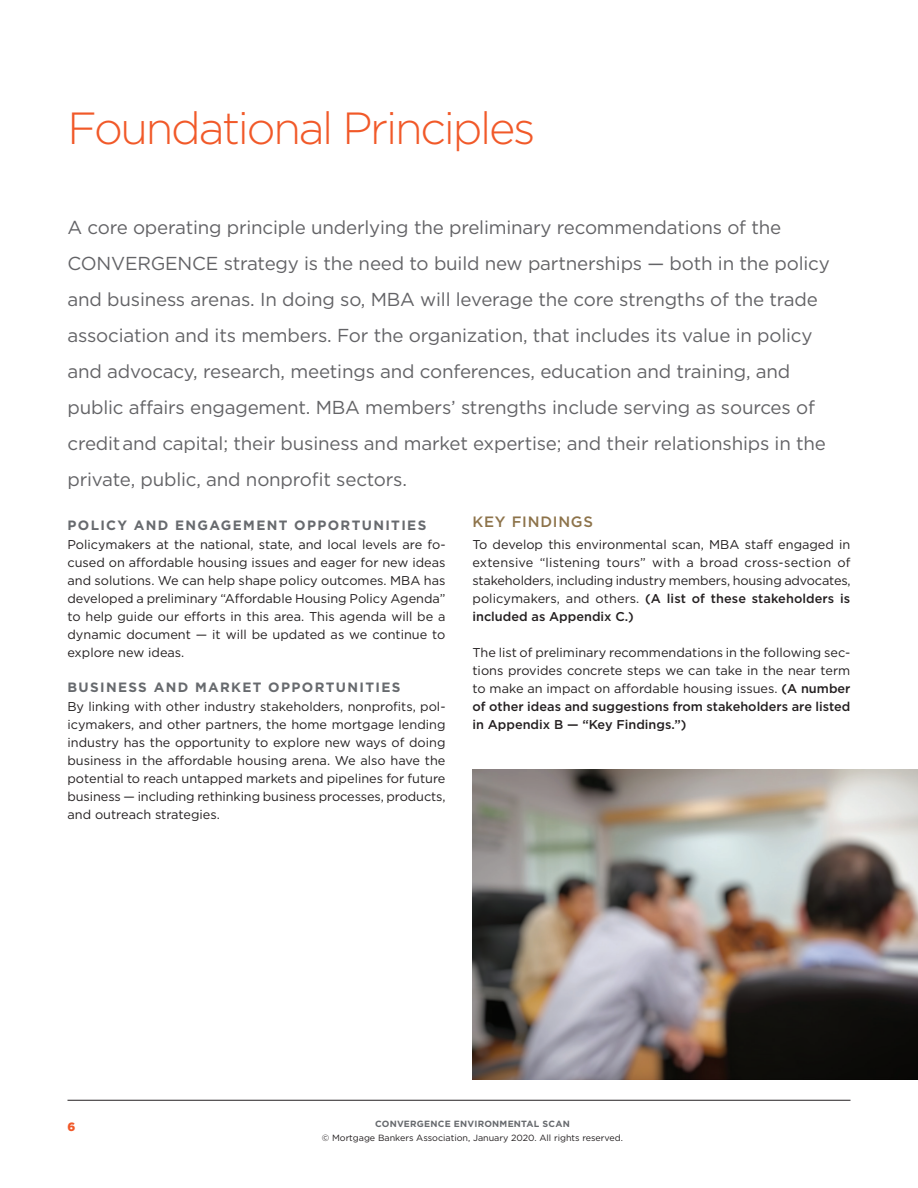
<style>
.page{position:relative;width:918px;height:1188px;background:#fff}
.page>*{position:absolute;margin:0;border:0;box-sizing:border-box;transform-origin:0 0}
.t1{font:300 45px "Gotham";letter-spacing:-.05em;color:#f15929}
.t2{font:18.75px/36px "Gotham";letter-spacing:-.01em;color:#636366}
.t3{font:500 15px "Gotham";letter-spacing:.05em;color:#8d734a}
.t4{font:700 13.5px "Gotham";letter-spacing:.1em;color:#676a6e}
.t5{font:12.75px/18px "Gotham";letter-spacing:-.005em;color:#231f20;text-align:justify}
.t6{font:900 12px "Gotham";color:#f15929}
.t7{font:9px "Gotham";color:#231f20}
.t8{font:700 9px "Gotham";letter-spacing:.025em;color:#676a6e}
.s1{font-weight:500}
</style>
<div class="page">
<hr style="left:68px;top:1100px;width:782px;height:1px;background:#231f20">
<img style="left:472px;top:770px;width:446px;height:310px">
<h1 class="t1" style="left:68px;top:100px;width:470px">Foundational Principles</h1>
<p class="t2" style="left:68px;top:209px;width:764px">A core operating principle underlying the preliminary recommendations of the CONVERGENCE strategy is the need to build new partnerships — both in the policy and business arenas. In doing so, MBA will leverage the core strengths of the trade association and its members. For the organization, that includes its value in policy and advocacy, research, meetings and conferences, education and training, and public affairs engagement. MBA members’ strengths include serving as sources of credit and capital; their business and market expertise; and their relationships in the private, public, and nonprofit sectors.</p>
<p class="t4" style="left:68px;top:516px;width:360px">POLICY AND ENGAGEMENT OPPORTUNITIES</p>
<p class="t5" style="left:68px;top:535px;width:380px">Policymakers at the national, state, and local levels are fo&shy;cused on affordable housing issues and eager for new ideas and solutions. We can help shape policy outcomes. MBA has developed a preliminary “Affordable Housing Policy Agenda” to help guide our efforts in this area. This agenda will be a dynamic document — it will be updated as we continue to explore new ideas.</p>
<p class="t4" style="left:68px;top:678px;width:334px">BUSINESS AND MARKET OPPORTUNITIES</p>
<p class="t5" style="left:68px;top:697px;width:380px">By linking with other industry stakeholders, nonprofits, pol&shy;icymakers, and other partners, the home mortgage lending industry has the opportunity to explore new ways of doing business in the affordable housing arena. We also have the potential to reach untapped markets and pipelines for future business — including rethinking business processes, products, and outreach strategies.</p>
<p class="t3" style="left:472px;top:511px;width:122px">KEY FINDINGS</p>
<p class="t5" style="left:472px;top:535px;width:380px">To develop this environmental scan, MBA staff engaged in extensive “listening tours” with a broad cross-section of stakeholders, including industry members, housing advocates, policymakers, and others. <span class="s1">(A list of these stakeholders is included as Appendix C.)</span></p>
<p class="t5" style="left:472px;top:643px;width:380px">The list of preliminary recommendations in the following sec&shy;tions provides concrete steps we can take in the near term to make an impact on affordable housing issues. <span class="s1">(A number of other ideas and suggestions from stakeholders are listed in Appendix B — “Key Findings.”)</span></p>
<p class="t6" style="left:68px;top:1118px;width:9px">6</p>
<p class="t8" style="left:375px;top:1118px;width:196px">CONVERGENCE ENVIRONMENTAL SCAN</p>
<p class="t7" style="left:322px;top:1132px;width:303px">© Mortgage Bankers Association, January 2020. All rights reserved.</p>
</div>
